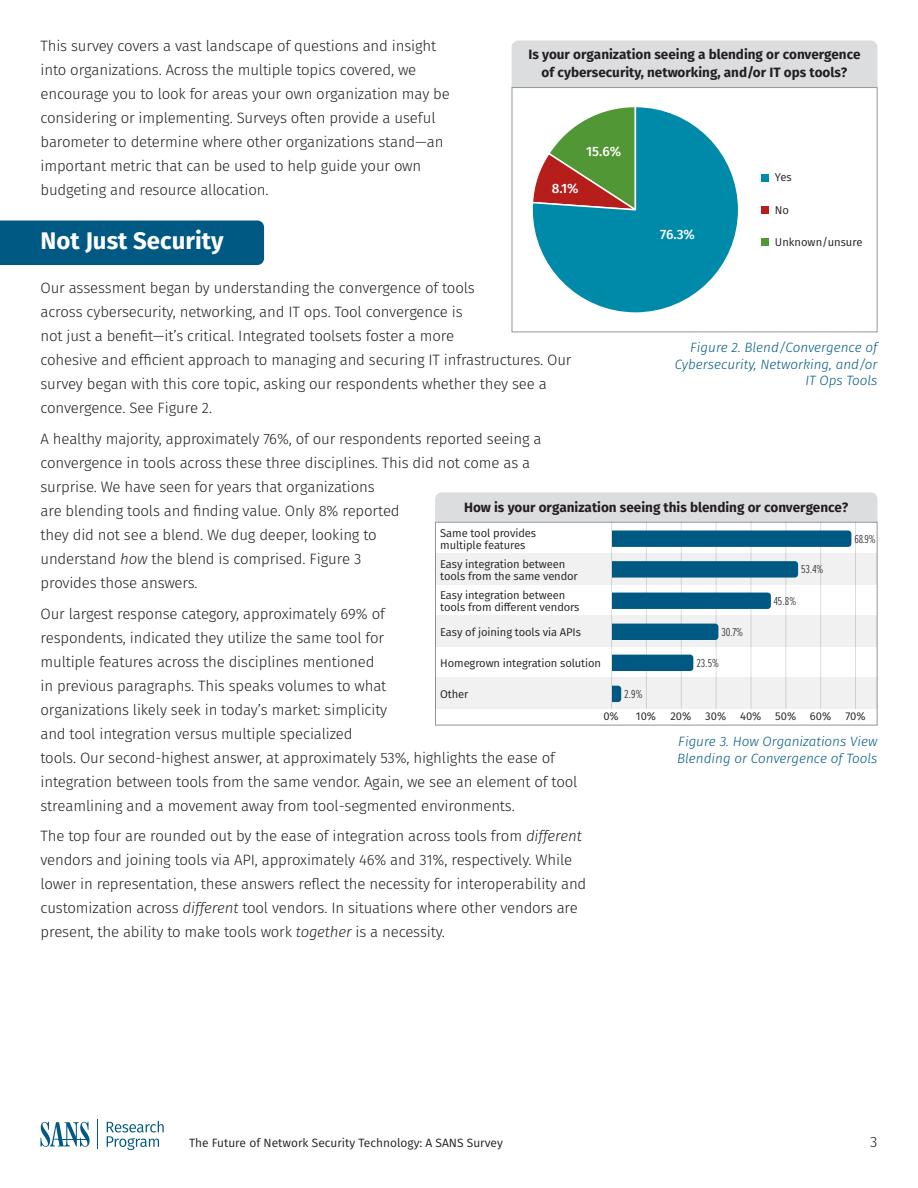
<style>
.page{position:relative;width:918px;height:1188px;background:#fff}
.page>*{position:absolute;margin:0;border:0;box-sizing:border-box;transform-origin:0 0}
.t1{font:700 24px "Fira Sans";color:#fff}
.t2{font:300 15px/24px "Fira Sans";letter-spacing:-.01em;color:#231f20}
.t3{font:700 13.5px/18px "Fira Sans";color:#231f20;text-align:center}
.t4{font:italic 300 13.5px/16.5px "Fira Sans";color:#005982;text-align:right}
.t5{font:500 13.5px "Fira Sans";color:#fff}
.t6{font:12px "Fira Sans";color:#231f20}
.t7{font:300 12px "Proxima Nova Ex Cn";color:#231f20}
.t8{font:11.25px/12px "Fira Sans";letter-spacing:-.01em;color:#231f20}
.s1{font-style:italic}
</style>
<div class="page">
<hr style="left:97px;top:1119px;width:1px;height:30px;background:#005982">
<svg style="left:107px;top:1121px;width:57px;height:29px"></svg>
<svg style="left:40px;top:1122px;width:50px;height:25px"></svg>
<hr style="left:59px;top:1139px;width:30px;height:1px;background:#005982">
<div style="left:0;top:221px;width:264px;height:44px;background:#005982"></div>
<div style="left:512px;top:40px;width:366px;height:47px;background:#dcdddf"></div>
<div style="left:512px;top:87px;width:366px;height:245px;background:#fff;border:1px solid #939598"></div>
<div style="left:762px;top:174px;width:7px;height:7px;background:#008aaa"></div>
<div style="left:762px;top:207px;width:7px;height:7px;background:#b51e1b"></div>
<div style="left:762px;top:239px;width:7px;height:7px;background:#519735"></div>
<svg style="left:532px;top:106px;width:207px;height:207px;fill:#008aaa"></svg>
<div style="left:435px;top:492px;width:443px;height:30px;background:#dcdddf"></div>
<div style="left:435px;top:522px;width:443px;height:203px;background:#fff;border:1px solid #939598"></div>
<div style="left:435px;top:554px;width:442px;height:31px;background:#f2f1f1"></div>
<div style="left:435px;top:678px;width:442px;height:31px;background:#f2f1f1"></div>
<div style="left:435px;top:616px;width:442px;height:31px;background:#f2f1f1"></div>
<hr style="left:681px;top:522px;width:1px;height:187px;background:#dcdddf">
<hr style="left:716px;top:522px;width:1px;height:187px;background:#dcdddf">
<hr style="left:751px;top:522px;width:1px;height:187px;background:#dcdddf">
<hr style="left:785px;top:522px;width:1px;height:187px;background:#dcdddf">
<hr style="left:820px;top:522px;width:1px;height:187px;background:#dcdddf">
<hr style="left:855px;top:522px;width:1px;height:187px;background:#dcdddf">
<hr style="left:611px;top:522px;width:1px;height:187px;background:#dcdddf">
<hr style="left:646px;top:522px;width:1px;height:187px;background:#dcdddf">
<svg style="left:612px;top:561px;width:186px;height:17px"></svg>
<div style="left:612px;top:531px;width:239px;height:16px;background:#005982"></div>
<svg style="left:612px;top:686px;width:9px;height:16px"></svg>
<div style="left:612px;top:624px;width:106px;height:16px;background:#005982"></div>
<svg style="left:612px;top:655px;width:81px;height:16px"></svg>
<div style="left:612px;top:593px;width:159px;height:16px;background:#005982"></div>
<p class="t2" style="left:40px;top:34px;width:411px">This survey covers a vast landscape of questions and insight into organizations. Across the multiple topics covered, we encourage you to look for areas your own organization may be considering or implementing. Surveys often provide a useful barometer to determine where other organizations stand—an important metric that can be used to help guide your own budgeting and resource allocation.</p>
<h1 class="t1" style="left:40px;top:224px;width:185px">Not Just Security</h1>
<p class="t2" style="left:40px;top:276px;width:533px">Our assessment began by understanding the convergence of tools<br>across cybersecurity, networking, and IT ops. Tool convergence is<br>not just a benefit—it’s critical. Integrated toolsets foster a more<br>cohesive and efficient approach to managing and securing IT infrastructures. Our survey began with this core topic, asking our respondents whether they see a convergence. See Figure 2.</p>
<p class="t2" style="left:40px;top:427px;width:503px">A healthy majority, approximately 76%, of our respondents reported seeing a convergence in tools across these three disciplines. This did not come as a surprise. We have seen for years that organizations<br>are blending tools and finding value. Only 8% reported<br>they did not see a blend. We dug deeper, looking to<br>understand <span class="s1">how</span> the blend is comprised. Figure 3<br>provides those answers.</p>
<p class="t2" style="left:40px;top:601px;width:538px">Our largest response category, approximately 69% of<br>respondents, indicated they utilize the same tool for<br>multiple features across the disciplines mentioned<br>in previous paragraphs. This speaks volumes to what<br>organizations likely seek in today’s market: simplicity<br>and tool integration versus multiple specialized<br>tools. Our second-highest answer, at approximately 53%, highlights the ease of integration between tools from the same vendor. Again, we see an element of tool streamlining and a movement away from tool-segmented environments.</p>
<p class="t2" style="left:40px;top:824px;width:547px">The top four are rounded out by the ease of integration across tools from <span class="s1">different </span>vendors and joining tools via API, approximately 46% and 31%, respectively. While lower in representation, these answers reflect the necessity for interoperability and customization across <span class="s1">different</span> tool vendors. In situations where other vendors are present, the ability to make tools work <span class="s1">together</span> is a necessity.</p>
<p class="t3" style="left:529px;top:45px;width:334px">Is your organization seeing a blending or convergence of cybersecurity, networking, and/or IT ops tools?</p>
<p class="t5" style="left:586px;top:142px;width:37px">15.6%</p>
<p class="t8" style="left:775px;top:171px;width:18px">Yes</p>
<p class="t8" style="left:775px;top:203px;width:16px">No</p>
<p class="t8" style="left:775px;top:236px;width:89px">Unknown/unsure</p>
<p class="t5" style="left:552px;top:179px;width:28px">8.1%</p>
<p class="t5" style="left:660px;top:225px;width:36px">76.3%</p>
<p class="t4" style="left:675px;top:339px;width:204px">Figure 2. Blend/Convergence of<br>Cybersecurity, Networking, and/or<br>IT Ops Tools</p>
<p class="t3" style="left:464px;top:498px;width:386px">How is your organization seeing this blending or convergence?</p>
<p class="t8" style="left:440px;top:526px;width:97px">Same tool provides multiple features</p>
<p class="t7" style="left:854px;top:530px;width:23px">68.9%</p>
<p class="t8" style="left:440px;top:557px;width:139px">Easy integration between tools from the same vendor</p>
<p class="t7" style="left:801px;top:561px;width:24px">53.4%</p>
<p class="t8" style="left:440px;top:588px;width:141px">Easy integration between tools from different vendors</p>
<p class="t7" style="left:774px;top:592px;width:24px">45.8%</p>
<p class="t8" style="left:440px;top:625px;width:142px">Easy of joining tools via APIs</p>
<p class="t7" style="left:721px;top:623px;width:23px">30.7%</p>
<p class="t8" style="left:440px;top:657px;width:162px">Homegrown integration solution</p>
<p class="t7" style="left:696px;top:654px;width:24px">23.5%</p>
<p class="t8" style="left:440px;top:688px;width:30px">Other</p>
<p class="t7" style="left:624px;top:685px;width:20px">2.9%</p>
<p class="t8" style="left:603px;top:710px;width:17px">0%</p>
<p class="t8" style="left:636px;top:710px;width:22px">10%</p>
<p class="t8" style="left:670px;top:710px;width:197px">20% 30% 40% 50% 60% 70%</p>
<p class="t4" style="left:677px;top:733px;width:202px;text-align:left">Figure 3. How Organizations View<br>Blending or Convergence of Tools</p>
<p class="t6" style="left:189px;top:1134px;width:315px">The Future of Network Security Technology: A SANS Survey</p>
<p class="t2" style="left:870px;top:1130px;width:9px">3</p>
</div>
